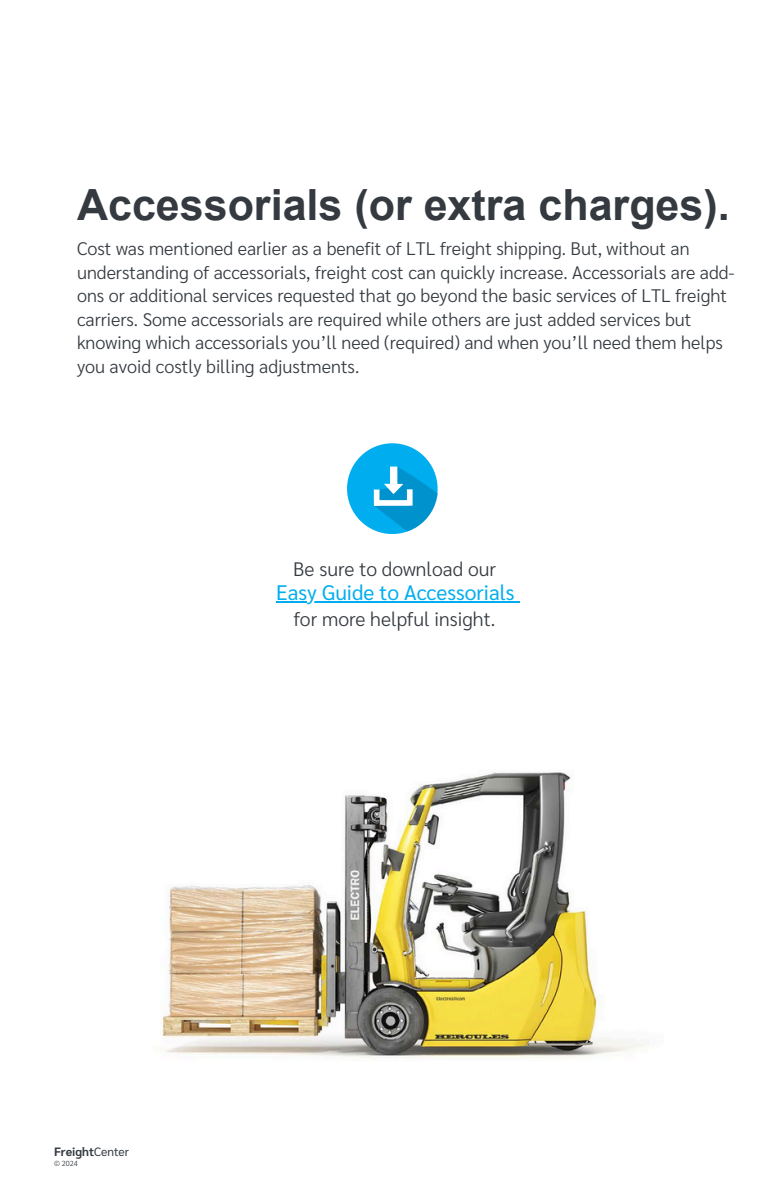
<style>
.page{position:relative;width:783px;height:1188px;background:#fff}
.page>*{position:absolute;margin:0;border:0;box-sizing:border-box;transform-origin:0 0}
.t1{font:700 43.05px "Arial";color:#343a40}
.t2{font:21px "Sarabun";color:#00aeef}
.t3{font:300 19.5px "Sarabun";color:#343a40}
.t4{font:300 18.15px/23.5px "Sarabun";color:#343a40}
.t5{font:700 12px "Sarabun";color:#343a40}
.t6{font:300 7.35px "Sarabun";color:#343a40}
.s1{font-weight:400}
</style>
<div class="page">
<img style="left:162px;top:443px;width:488px;height:616px">
<div style="left:347px;top:443px;width:91px;height:91px;background:#00aeef;border-radius:50%"></div>
<svg style="left:373px;top:467px;width:65px;height:64px"></svg>
<hr style="left:276px;top:602px;width:239px;height:1px;background:#00aeef">
<h1 class="t1" style="left:77px;top:181px;width:654px">Accessorials (or extra charges).</h1>
<h1 class="t4" style="left:77px;top:236px;width:659px">Cost was mentioned earlier as a benefit of LTL freight shipping. But, without an understanding of accessorials, freight cost can quickly increase. Accessorials are add&shy;ons or additional services requested that go beyond the basic services of LTL freight carriers. Some accessorials are required while others are just added services but knowing which accessorials you’ll need (required) and when you’ll need them helps you avoid costly billing adjustments.</h1>
<p class="t3" style="left:293px;top:555px;width:204px">Be sure to download our</p>
<h2 class="t3" style="left:294px;top:605px;width:203px">for more helpful insight.</h2>
<h1 class="t2" style="left:276px;top:578px;width:240px">Easy Guide to Accessorials</h1>
<h1 class="t5" style="left:54px;top:1143px;width:77px">Freight<span class="s1">Center</span></h1>
<p class="t6" style="left:54px;top:1158px;width:25px">© 2024</p>
</div>
